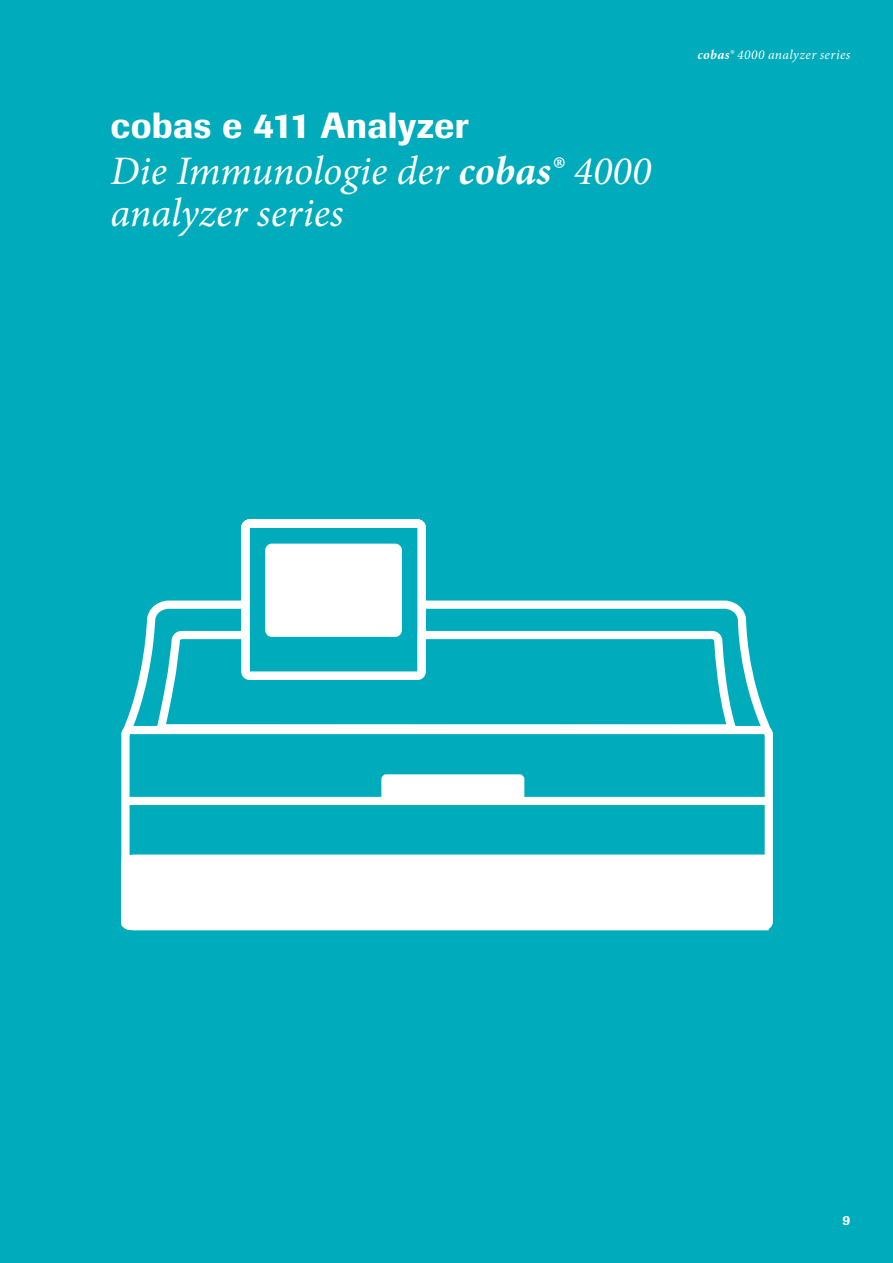
<style>
.page{position:relative;width:893px;height:1263px;background:#00acbc}
.page>*{position:absolute;margin:0;border:0;box-sizing:border-box;transform-origin:0 0}
.t1{font:italic 40.5px/42px "Minion Pro";color:#fff}
.t2{font:500 36px "Imago Pro";letter-spacing:.005em;color:#fff}
.t3{font:italic 13.5px "Minion Pro";letter-spacing:.03em;color:#fff}
.t4{font:500 13.5px "Imago Pro";color:#fff}
.s1{font-weight:700}
</style>
<div class="page">
<svg style="left:121px;top:519px;width:652px;height:412px"></svg>
<div style="left:269px;top:548px;width:129px;height:85px;background:#fff;border-radius:3px"></div>
<div style="left:265px;top:544px;width:137px;height:93px;border:8px solid #fff;border-radius:3px"></div>
<svg style="left:151px;top:627px;width:592px;height:109px"></svg>
<p class="t2" style="left:111px;top:102px;width:359px">cobas e 411 Analyzer</p>
<p class="t1" style="left:111px;top:150px;width:542px">Die Immunologie der <span class="s1">cobas®</span> 4000 analyzer series</p>
<p class="t3" style="left:697px;top:45px;width:154px"><span class="s1">cobas®</span> 4000 analyzer series</p>
<p class="t4" style="left:843px;top:1211px;width:9px">9</p>
</div>
